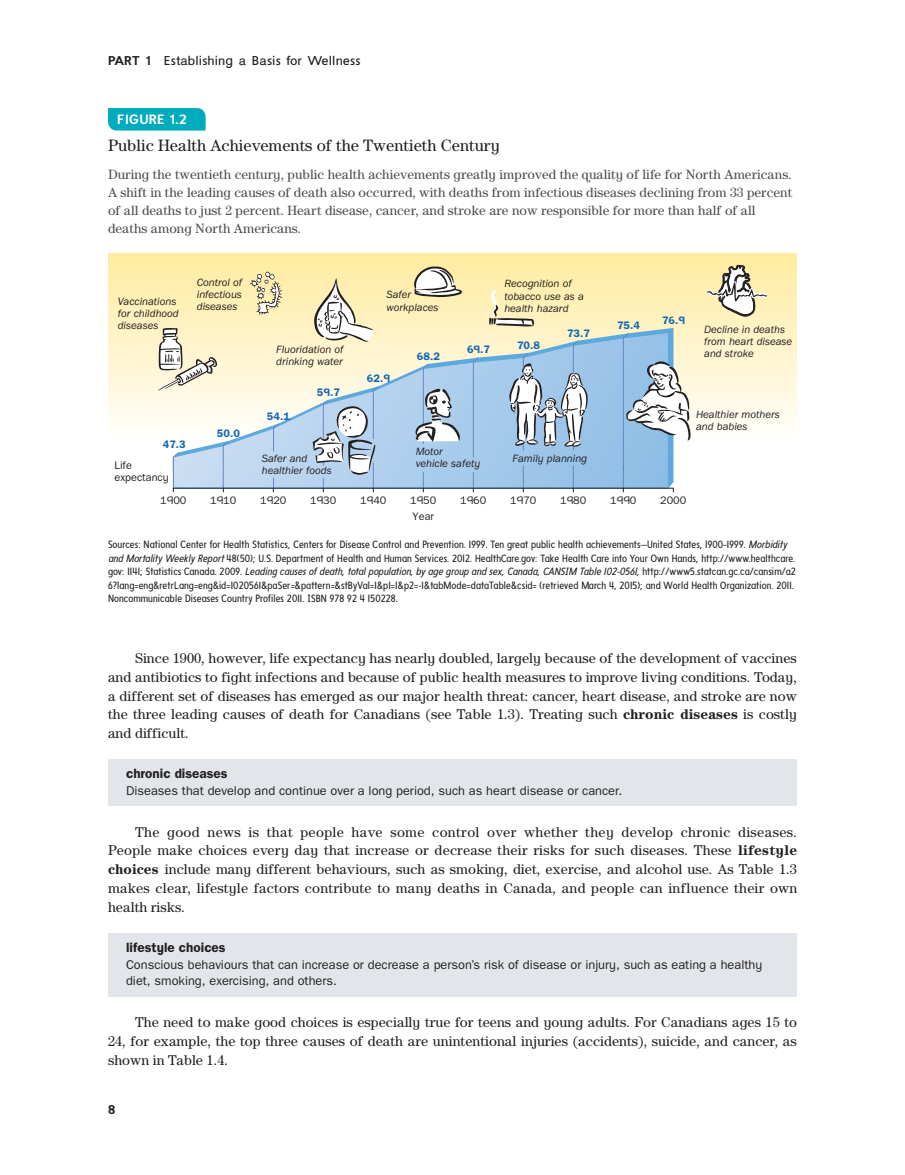
<style>
.page{position:relative;width:905px;height:1175px;background:#fff}
.page>*{position:absolute;margin:0;border:0;box-sizing:border-box;transform-origin:0 0}
.t1{font:16.5px "SRA Serif 1.1";color:#231f20}
.t2{font:14.25px/18.8px "SRA Serif 1.1";color:#231f20;text-align:justify}
.t3{font:13.5px/18px "SRA Serif 1.1";color:#4d4d4f}
.t4{font:700 13.5px "SRA Sans 2.0";color:#231f20}
.t5{font:700 13.5px "MH Eupperelemsans";letter-spacing:.01em;color:#fff}
.t6{font:12.75px/16.5px "SRA Sans 2.0";color:#231f20}
.t7{font:12.75px "MH Eupperelemsans";color:#231f20}
.t8{font:700 12.75px "MH Eupperelemsans";color:#231f20}
.t9{font:italic 10.95px/12.3px "SRA Sans 1.0";color:#231f20}
.t10{font:10.95px/12.3px "SRA Sans 1.0";color:#231f20}
.t11{font:700 10.95px "SRA Sans 1.0";color:#1268b3}
.t12{font:10.5px/13.5px "MH Eelemsans Condensed";letter-spacing:.005em;color:#231f20}
.s1{font-weight:700}
.s2{font-style:italic}
</style>
<div class="page">
<div style="left:108px;top:254px;width:688px;height:271px;background:linear-gradient(to bottom,#feeca8,#fdffff)"></div>
<svg style="left:629px;top:332px;width:40px;height:156px;background:#8ebde5"></svg>
<svg style="left:588px;top:332px;width:41px;height:156px;background:#97c1e5"></svg>
<hr style="left:173px;top:488px;width:500px;height:1px;background:#231f20">
<svg style="left:626px;top:361px;width:64px;height:80px"></svg>
<svg style="left:154px;top:266px;width:434px;height:226px;background:#d7dcd1"></svg>
<svg style="left:705px;top:265px;width:65px;height:52px"></svg>
<svg style="left:108px;top:108px;width:98px;height:22px;background:#05acbe"></svg>
<div style="left:108px;top:759px;width:688px;height:47px;background:#e2e6ea"></div>
<div style="left:108px;top:933px;width:688px;height:63px;background:#e2e6ea"></div>
<p class="t7" style="left:108px;top:53px;width:254px"><span class="s1">PART 1</span> Establishing a Basis for Wellness</p>
<p class="t5" style="left:117px;top:111px;width:71px">FIGURE 1.2</p>
<p class="t1" style="left:108px;top:136px;width:393px">Public Health Achievements of the Twentieth Century</p>
<p class="t3" style="left:108px;top:166px;width:685px">During the twentieth century, public health achievements greatly improved the quality of life for North Americans.<br>A shift in the leading causes of death also occurred, with deaths from infectious diseases declining from 33 percent of all deaths to just 2 percent. Heart disease, cancer, and stroke are now responsible for more than half of all deaths among North Americans.</p>
<p class="t9" style="left:197px;top:276px;width:47px;text-align:justify">Control of infectious diseases</p>
<p class="t9" style="left:118px;top:295px;width:63px">Vaccinations for childhood diseases</p>
<p class="t9" style="left:386px;top:289px;width:54px">Safer workplaces</p>
<p class="t11" style="left:217px;top:426px;width:24px">50.0</p>
<p class="t9" style="left:276px;top:343px;width:69px">Fluoridation of drinking water</p>
<p class="t11" style="left:267px;top:409px;width:24px">54.1</p>
<p class="t11" style="left:317px;top:385px;width:24px">59.7</p>
<p class="t11" style="left:367px;top:372px;width:24px">62.9</p>
<p class="t11" style="left:417px;top:349px;width:24px">68.2</p>
<p class="t11" style="left:467px;top:343px;width:24px">69.7</p>
<p class="t11" style="left:163px;top:438px;width:24px">47.3</p>
<p class="t10" style="left:115px;top:459px;width:56px">Life expectancy</p>
<p class="t9" style="left:262px;top:452px;width:71px">Safer and healthier foods</p>
<p class="t9" style="left:415px;top:445px;width:66px">Motor<br>vehicle safety</p>
<p class="t9" style="left:504px;top:277px;width:81px">Recognition of tobacco use as a health hazard</p>
<p class="t11" style="left:517px;top:338px;width:24px">70.8</p>
<p class="t11" style="left:567px;top:326px;width:24px">73.7</p>
<p class="t9" style="left:512px;top:452px;width:76px">Family planning</p>
<p class="t11" style="left:617px;top:319px;width:24px">75.4</p>
<p class="t11" style="left:662px;top:313px;width:24px">76.9</p>
<p class="t10" style="left:160px;top:494px;width:28px">1900</p>
<p class="t10" style="left:210px;top:494px;width:28px">1910</p>
<p class="t10" style="left:260px;top:494px;width:28px">1920</p>
<p class="t10" style="left:310px;top:494px;width:28px">1930</p>
<p class="t10" style="left:360px;top:494px;width:28px">1940</p>
<p class="t10" style="left:410px;top:494px;width:28px">1950</p>
<p class="t10" style="left:460px;top:494px;width:28px">1960</p>
<p class="t10" style="left:560px;top:494px;width:28px">1980</p>
<p class="t10" style="left:660px;top:494px;width:28px">2000</p>
<p class="t10" style="left:510px;top:494px;width:28px">1970</p>
<p class="t10" style="left:610px;top:494px;width:28px">1990</p>
<p class="t10" style="left:412px;top:510px;width:23px">Year</p>
<p class="t9" style="left:704px;top:323px;width:90px">Decline in deaths from heart disease and stroke</p>
<p class="t9" style="left:696px;top:408px;width:85px">Healthier mothers and babies</p>
<p class="t12" style="left:108px;top:538px;width:689px">Sources: National Center for Health Statistics, Centers for Disease Control and Prevention. 1999. Ten great public health achievements—United States, 1900–1999. <span class="s2">Morbidity and Mortality Weekly Report</span> 48(50); U.S. Department of Health and Human Services. 2012. HealthCare.gov: Take Health Care into Your Own Hands, http://www.healthcare. gov: 1141; Statistics Canada. 2009. <span class="s2">Leading causes of death, total population, by age group and sex, Canada</span>, <span class="s2">CANSIM Table 102-0561,</span> http://www5.statcan.gc.ca/cansim/a2<br>6?lang=eng&amp;retrLang=eng&amp;id=1020561&amp;paSer=&amp;pattern=&amp;stByVal=1&amp;p1=1&amp;p2=-1&amp;tabMode=dataTable&amp;csid= (retrieved March 4, 2015); and World Health Organization. 2011.<br>Noncommunicable Diseases Country Profiles 2011. ISBN 978 92 4 150228.</p>
<p class="t2" style="left:108px;top:649px;width:690px;text-indent:27px">Since 1900, however, life expectancy has nearly doubled, largely because of the development of vaccines and antibiotics to fight infections and because of public health measures to improve living conditions. Today, a different set of diseases has emerged as our major health threat: cancer, heart disease, and stroke are now the three leading causes of death for Canadians (see Table 1.3). Treating such <span class="s1">chronic diseases</span> is costly and difficult.</p>
<p class="t4" style="left:126px;top:765px;width:103px">chronic diseases</p>
<p class="t6" style="left:126px;top:782px;width:497px">Diseases that develop and continue over a long period, such as heart disease or cancer.</p>
<p class="t2" style="left:108px;top:822px;width:691px;text-indent:27px">The good news is that people have some control over whether they develop chronic diseases.<br>People make choices every day that increase or decrease their risks for such diseases. These <span class="s1">lifestyle choices</span> include many different behaviours, such as smoking, diet, exercise, and alcohol use. As Table 1.3 makes clear, lifestyle factors contribute to many deaths in Canada, and people can influence their own health risks.</p>
<p class="t4" style="left:126px;top:939px;width:101px">lifestyle choices</p>
<p class="t6" style="left:126px;top:956px;width:637px">Conscious behaviours that can increase or decrease a person’s risk of disease or injury, such as eating a healthy diet, smoking, exercising, and others.</p>
<p class="t2" style="left:108px;top:1013px;width:690px;text-indent:27px">The need to make good choices is especially true for teens and young adults. For Canadians ages 15 to 24, for example, the top three causes of death are unintentional injuries (accidents), suicide, and cancer, as shown in Table 1.4.</p>
<p class="t8" style="left:108px;top:1101px;width:9px">8</p>
</div>
